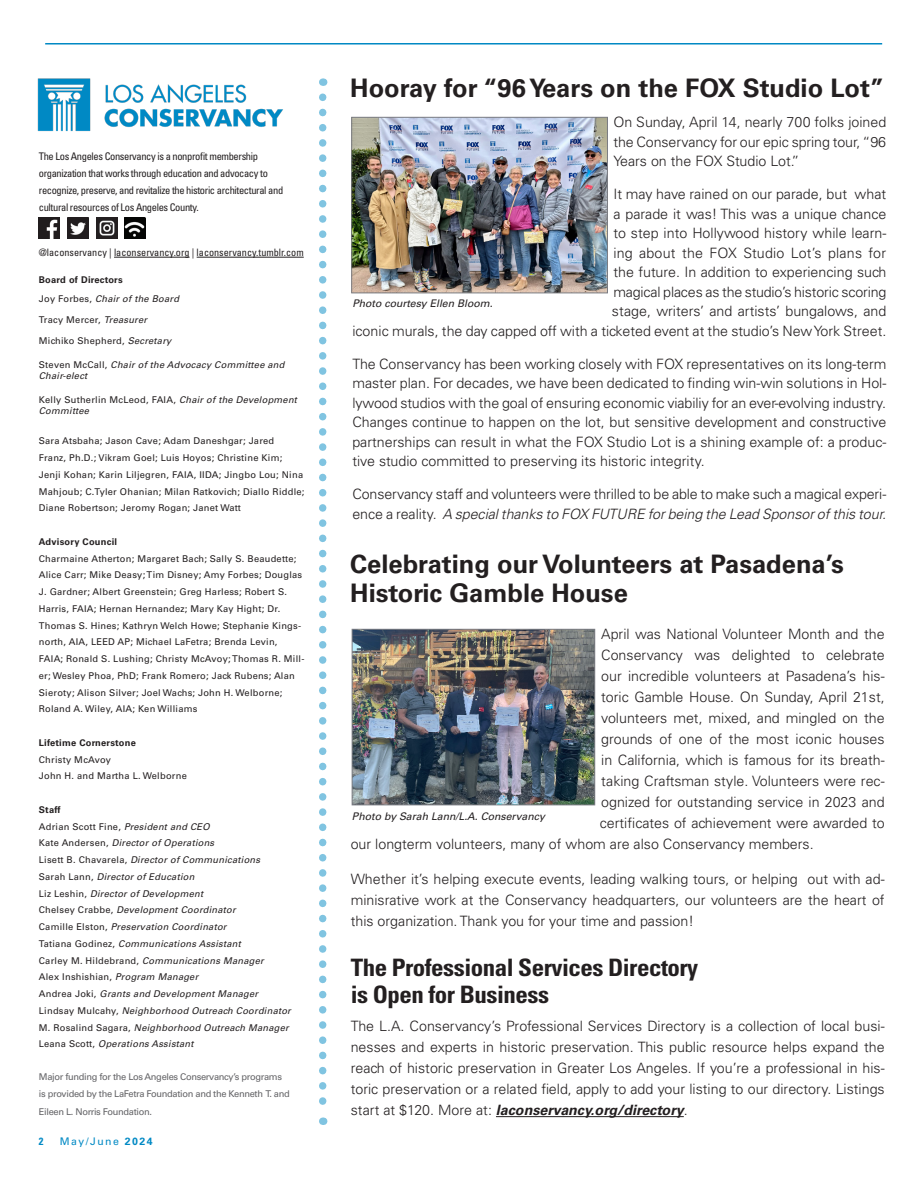
<style>
.page{position:relative;width:918px;height:1188px;background:#fff}
.page>*{position:absolute;margin:0;border:0;box-sizing:border-box;transform-origin:0 0}
.a_Headline{font:700 25.5px/28.8px "Univers LT Std";color:#231f20}
.a_Headline-2{font:700 condensed 24px "Univers LT Std";letter-spacing:-.02em;color:#231f20;scale:1.04 1}
.a_Body_text_-_no_indent{font:300 14.25px/19.5px "Univers LT Std";color:#231f20;text-align:justify}
.a_Boxed_byline{font:condensed 10.5px/17.1px "Univers LT Std";letter-spacing:-.035em;color:#231f20}
.a_Headline-3{font:italic 10.5px "Univers LT Std";color:#231f20}
.t1{font:10.5px "Univers LT Std";letter-spacing:.14em;color:#0089c4}
.t2{font:700 condensed 10.5px "Univers LT Std";color:#0089c4}
.a_Boxed_byline-2{font:condensed 10.2px "Univers LT Std";color:#231f20}
.a_Boxed_byline-3{font:9.3px/16.8px "Univers LT Std";letter-spacing:.025em;color:#231f20}
.a_Boxed_byline-4{font:italic 9.3px/16.8px "Univers LT Std";letter-spacing:.025em;color:#231f20}
.a_Boxed_byline-5{font:9.3px/17.1px "Univers LT Std";letter-spacing:-.035em;color:#636366}
.a_Boxed_byline-6{font:700 9.3px/18.3px "Univers LT Std";letter-spacing:.025em;color:#231f20}
.s1{font-weight:400}
.s2{font-weight:400;font-style:italic}
.s3{font-style:italic}
.s4{font-style:normal}
.s5{font-weight:700}
.s6{font-weight:700;font-style:normal}
.s7{font-weight:700;font-style:italic}
</style>
<div class="page">
<hr style="left:45px;top:43px;width:837px;height:2px;background:#0089c4">
<img style="left:37px;top:78px;width:246px;height:54px">
<img style="left:68px;top:218px;width:21px;height:21px">
<img style="left:96px;top:218px;width:21px;height:21px">
<img style="left:124px;top:218px;width:21px;height:21px">
<img style="left:39px;top:218px;width:21px;height:21px">
<hr style="left:114px;top:257px;width:76px;height:1px;background:#231f20">
<hr style="left:197px;top:257px;width:107px;height:1px;background:#231f20">
<svg style="left:319px;top:97px;width:7px;height:1028px"></svg>
<img style="left:353px;top:119px;width:253px;height:172px">
<div style="left:351px;top:117px;width:257px;height:176px;border:1px solid #7a7c82"></div>
<img style="left:354px;top:631px;width:239px;height:172px">
<div style="left:352px;top:629px;width:243px;height:176px;border:1px solid #7a7c82"></div>
<hr style="left:496px;top:1116px;width:188px;height:1px;background:#231f20">
<p class="a_Boxed_byline" style="left:39px;top:147px;width:246px">The Los Angeles Conservancy is a nonprofit membership organization that works through education and advocacy to recognize, preserve, and revitalize the historic architectural and cultural resources of Los Angeles County.</p>
<p class="a_Boxed_byline-2" style="left:39px;top:246px;width:266px">@laconservancy | laconservancy.org | laconservancy.tumblr.com</p>
<p class="a_Boxed_byline-6" style="left:39px;top:271px;width:142px">Board of Directors<br><span class="s1">Joy Forbes,</span> <span class="s2">Chair of the Board</span></p>
<p class="a_Boxed_byline-3" style="left:39px;top:311px;width:110px">Tracy Mercer, <span class="s3">Treasurer</span></p>
<p class="a_Boxed_byline-3" style="left:39px;top:332px;width:134px">Michiko Shepherd, <span class="s3">Secretary</span></p>
<p class="a_Boxed_byline-4" style="left:39px;top:360px;width:247px;line-height:10.8px"><span class="s4">Steven McCall,</span> Chair of the Advocacy Committee and<br>Chair-elect</p>
<p class="a_Boxed_byline-4" style="left:39px;top:395px;width:260px;line-height:10.8px"><span class="s4">Kelly Sutherlin McLeod, FAIA,</span> Chair of the Development<br>Committee</p>
<p class="a_Boxed_byline-3" style="left:39px;top:433px;width:267px">Sara Atsbaha; Jason Cave; Adam Daneshgar; Jared<br>Franz, Ph.D.; Vikram Goel; Luis Hoyos; Christine Kim; Jenji Kohan; Karin Liljegren, FAIA, IIDA; Jingbo Lou; Nina Mahjoub; C.Tyler Ohanian; Milan Ratkovich; Diallo Riddle; Diane Robertson; Jeromy Rogan; Janet Watt</p>
<p class="a_Boxed_byline-3" style="left:39px;top:533px;width:267px"><span class="s5">Advisory Council<br></span>Charmaine Atherton; Margaret Bach; Sally S. Beaudette; Alice Carr; Mike Deasy; Tim Disney; Amy Forbes; Douglas J. Gardner; Albert Greenstein; Greg Harless; Robert S.<br>Harris, FAIA; Hernan Hernandez; Mary Kay Hight; Dr.<br>Thomas S. Hines; Kathryn Welch Howe; Stephanie Kings&shy;north, AIA, LEED AP; Michael LaFetra; Brenda Levin,<br>FAIA; Ronald S. Lushing; Christy McAvoy; Thomas R. Mill&shy;er; Wesley Phoa, PhD; Frank Romero; Jack Rubens; Alan Sieroty; Alison Silver; Joel Wachs; John H. Welborne; Roland A. Wiley, AIA; Ken Williams</p>
<p class="a_Boxed_byline-3" style="left:39px;top:734px;width:150px"><span class="s5">Lifetime Cornerstone<br></span>Christy McAvoy<br>John H. and Martha L. Welborne</p>
<p class="a_Boxed_byline-4" style="left:39px;top:801px;width:254px"><span class="s6">Staff<br></span><span class="s4">Adrian Scott Fine,</span> President and CEO<br><span class="s4">Kate Andersen,</span> Director of Operations<br><span class="s4">Lisett B. Chavarela,</span> Director of Communications<br><span class="s4">Sarah Lann,</span> Director of Education<br><span class="s4">Liz Leshin,</span> Director of Development<br><span class="s4">Chelsey Crabbe,</span> Development Coordinator<br><span class="s4">Camille Elston,</span> Preservation Coordinator<br><span class="s4">Tatiana Godinez,</span> Communications Assistant<br><span class="s4">Carley M. Hildebrand,</span> Communications Manager<br><span class="s4">Alex Inshishian,</span> Program Manager<br><span class="s4">Andrea Joki,</span> Grants and Development Manager <span class="s4">Lindsay Mulcahy,</span> Neighborhood Outreach Coordinator <span class="s4">M. Rosalind Sagara,</span> Neighborhood Outreach Manager <span class="s4">Leana Scott,</span> Operations Assistant</p>
<p class="a_Boxed_byline-5" style="left:39px;top:1069px;width:252px">Major funding for the Los Angeles Conservancy’s programs is provided by the LaFetra Foundation and the Kenneth T. and<br>Eileen L. Norris Foundation.</p>
<p class="t2" style="left:39px;top:1135px;width:6px">2</p>
<p class="t1" style="left:60px;top:1135px;width:94px">May/June <span class="s5">2024</span></p>
<p class="a_Headline" style="left:350px;top:74px;width:535px">Hooray for “96 Years on the FOX Studio Lot”</p>
<p class="a_Body_text_-_no_indent" style="left:613px;top:113px;width:274px">On Sunday, April 14, nearly 700 folks joined the Conservancy for our epic spring tour, “96<br>Years on the FOX Studio Lot.”</p>
<p class="a_Body_text_-_no_indent" style="left:352px;top:185px;width:536px;text-align:right">It may have rained on our parade, but what<br>a parade it was! This was a unique chance<br>to step into Hollywood history while learn-<br>ing about the FOX Studio Lot’s plans for<br>the future. In addition to experiencing such<br>magical places as the studio’s historic scoring<br>stage, writers’ and artists’ bungalows, and<br>iconic murals, the day capped off with a ticketed event at the studio’s New York Street.</p>
<p class="a_Body_text_-_no_indent" style="left:352px;top:354px;width:536px">The Conservancy has been working closely with FOX representatives on its long-term master plan. For decades, we have been dedicated to finding win-win solutions in Hol&shy;lywood studios with the goal of ensuring economic viabiliy for an ever-evolving industry.<br>Changes continue to happen on the lot, but sensitive development and constructive partnerships can result in what the FOX Studio Lot is a shining example of: a produc&shy;tive studio committed to preserving its historic integrity.</p>
<p class="a_Body_text_-_no_indent" style="left:352px;top:485px;width:536px">Conservancy staff and volunteers were thrilled to be able to make such a magical experi&shy;ence a reality. <span class="s3">A special thanks to FOX FUTURE for being the Lead Sponsor of this tour.</span></p>
<p class="a_Headline-3" style="left:352px;top:297px;width:142px">Photo courtesy Ellen Bloom.</p>
<p class="a_Headline" style="left:350px;top:550px;width:495px">Celebrating our Volunteers at Pasadena’s<br>Historic Gamble House</p>
<p class="a_Body_text_-_no_indent" style="left:601px;top:625px;width:285px">April was National Volunteer Month and the</p>
<p class="a_Body_text_-_no_indent" style="left:601px;top:646px;width:285px">Conservancy was delighted to celebrate</p>
<p class="a_Body_text_-_no_indent" style="left:601px;top:667px;width:285px">our incredible volunteers at Pasadena’s his-</p>
<p class="a_Body_text_-_no_indent" style="left:601px;top:688px;width:285px">toric Gamble House. On Sunday, April 21st,</p>
<p class="a_Body_text_-_no_indent" style="left:601px;top:709px;width:285px">volunteers met, mixed, and mingled on the</p>
<p class="a_Body_text_-_no_indent" style="left:601px;top:730px;width:285px">grounds of one of the most iconic houses</p>
<p class="a_Body_text_-_no_indent" style="left:601px;top:751px;width:285px">in California, which is famous for its breath-</p>
<p class="a_Body_text_-_no_indent" style="left:601px;top:772px;width:285px">taking Craftsman style. Volunteers were rec-</p>
<p class="a_Body_text_-_no_indent" style="left:601px;top:793px;width:285px">ognized for outstanding service in 2023 and</p>
<p class="a_Body_text_-_no_indent" style="left:600px;top:814px;width:286px">certificates of achievement were awarded to</p>
<p class="a_Body_text_-_no_indent" style="left:351px;top:835px;width:464px">our longterm volunteers, many of whom are also Conservancy members.</p>
<p class="a_Body_text_-_no_indent" style="left:351px;top:868px;width:536px;line-height:21px">Whether it’s helping execute events, leading walking tours, or helping out with ad&shy;minisrative work at the Conservancy headquarters, our volunteers are the heart of this organization. Thank you for your time and passion!</p>
<p class="a_Headline-2" style="left:351px;top:952px;width:336px">The Professional Services Directory</p>
<p class="a_Headline-2" style="left:351px;top:980px;width:192px">is Open for Business</p>
<p class="a_Body_text_-_no_indent" style="left:351px;top:1016px;width:536px;line-height:21px">The L.A. Conservancy’s Professional Services Directory is a collection of local busi&shy;nesses and experts in historic preservation. This public resource helps expand the reach of historic preservation in Greater Los Angeles. If you’re a professional in his&shy;toric preservation or a related field, apply to add your listing to our directory. Listings start at $120. More at: <span class="s7">laconservancy.org/directory</span>.</p>
<p class="a_Headline-3" style="left:352px;top:810px;width:194px">Photo by Sarah Lann/L.A. Conservancy</p>
</div>
